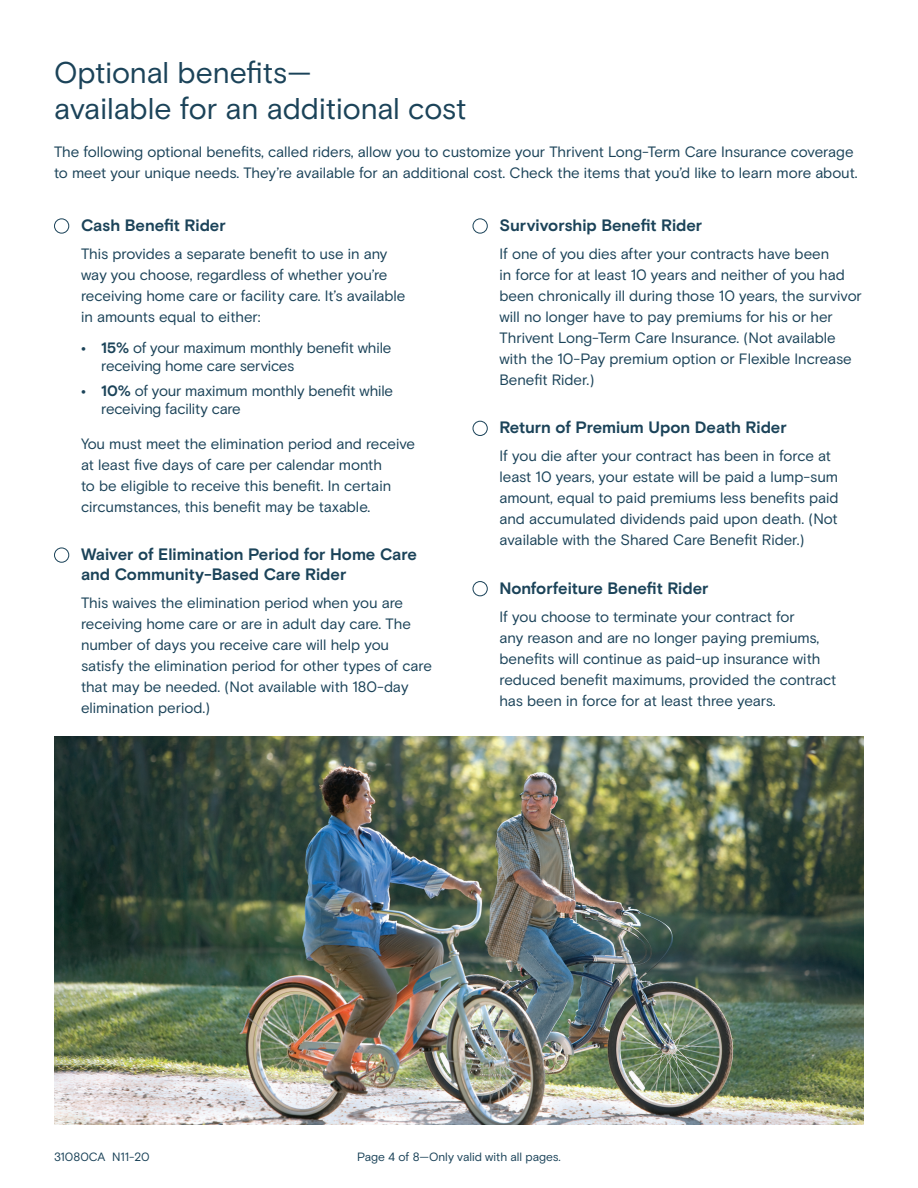
<style>
.page{position:relative;width:918px;height:1188px;background:#fff}
.page>*{position:absolute;margin:0;border:0;box-sizing:border-box;transform-origin:0 0}
.t1{font:30px/36px "Basis Grtfor Thrivent";letter-spacing:-.005em;color:#1b4359}
.t2{font:700 16.5px/19.8px "Basis Grtfor Thrivent";color:#1b4359}
.t3{font:15px/21px "Basis Grtfor Thrivent";letter-spacing:-.005em;color:#1b4359}
.t4{font:12px "Basis Grtfor Thrivent";color:#1b4359}
.s1{font-weight:700}
</style>
<div class="page">
<div style="left:54px;top:218px;width:15px;height:16px;border:1px solid #1b4359;border-radius:50%"></div>
<div style="left:54px;top:547px;width:15px;height:16px;border:1px solid #1b4359;border-radius:50%"></div>
<div style="left:473px;top:218px;width:15px;height:16px;border:1px solid #1b4359;border-radius:50%"></div>
<div style="left:473px;top:421px;width:15px;height:15px;border:1px solid #1b4359;border-radius:50%"></div>
<div style="left:473px;top:581px;width:15px;height:15px;border:1px solid #1b4359;border-radius:50%"></div>
<img style="left:54px;top:737px;width:810px;height:388px">
<h1 class="t1" style="left:54px;top:55px;width:414px">Optional benefits—<br>available for an additional cost</h1>
<p class="t3" style="left:54px;top:142px;width:805px">The following optional benefits, called riders, allow you to customize your Thrivent Long-Term Care Insurance coverage to meet your unique needs. They’re available for an additional cost. Check the items that you’d like to learn more about.</p>
<p class="t2" style="left:81px;top:216px;width:146px">Cash Benefit Rider</p>
<p class="t3" style="left:81px;top:243px;width:326px">This provides a separate benefit to use in any way you choose, regardless of whether you’re receiving home care or facility care. It’s available in amounts equal to either:</p>
<p class="t3" style="left:101px;top:339px;width:292px;line-height:18px;text-indent:-20px"><span class="s1">• 15%</span> of your maximum monthly benefit while receiving home care services</p>
<p class="t3" style="left:101px;top:382px;width:293px;line-height:18px;text-indent:-20px"><span class="s1">• 10%</span> of your maximum monthly benefit while receiving facility care</p>
<p class="t3" style="left:81px;top:433px;width:336px">You must meet the elimination period and receive at least five days of care per calendar month<br>to be eligible to receive this benefit. In certain circumstances, this benefit may be taxable.</p>
<p class="t2" style="left:81px;top:545px;width:337px">Waiver of Elimination Period for Home Care and Community-Based Care Rider</p>
<p class="t3" style="left:81px;top:592px;width:352px">This waives the elimination period when you are receiving home care or are in adult day care. The number of days you receive care will help you satisfy the elimination period for other types of care that may be needed. (Not available with 180-day elimination period.)</p>
<p class="t2" style="left:500px;top:216px;width:204px">Survivorship Benefit Rider</p>
<p class="t3" style="left:500px;top:243px;width:364px">If one of you dies after your contracts have been<br>in force for at least 10 years and neither of you had been chronically ill during those 10 years, the survivor will no longer have to pay premiums for his or her Thrivent Long-Term Care Insurance. (Not available with the 10-Pay premium option or Flexible Increase Benefit Rider.)</p>
<p class="t2" style="left:500px;top:418px;width:289px">Return of Premium Upon Death Rider</p>
<p class="t3" style="left:500px;top:446px;width:341px">If you die after your contract has been in force at least 10 years, your estate will be paid a lump-sum amount, equal to paid premiums less benefits paid and accumulated dividends paid upon death. (Not available with the Shared Care Benefit Rider.)</p>
<p class="t2" style="left:500px;top:579px;width:211px">Nonforfeiture Benefit Rider</p>
<p class="t3" style="left:500px;top:606px;width:338px">If you choose to terminate your contract for<br>any reason and are no longer paying premiums, benefits will continue as paid-up insurance with reduced benefit maximums, provided the contract has been in force for at least three years.</p>
<p class="t4" style="left:54px;top:1150px;width:97px">31080CA N11-20</p>
<p class="t4" style="left:357px;top:1150px;width:205px">Page 4 of 8—Only valid with all pages.</p>
</div>
